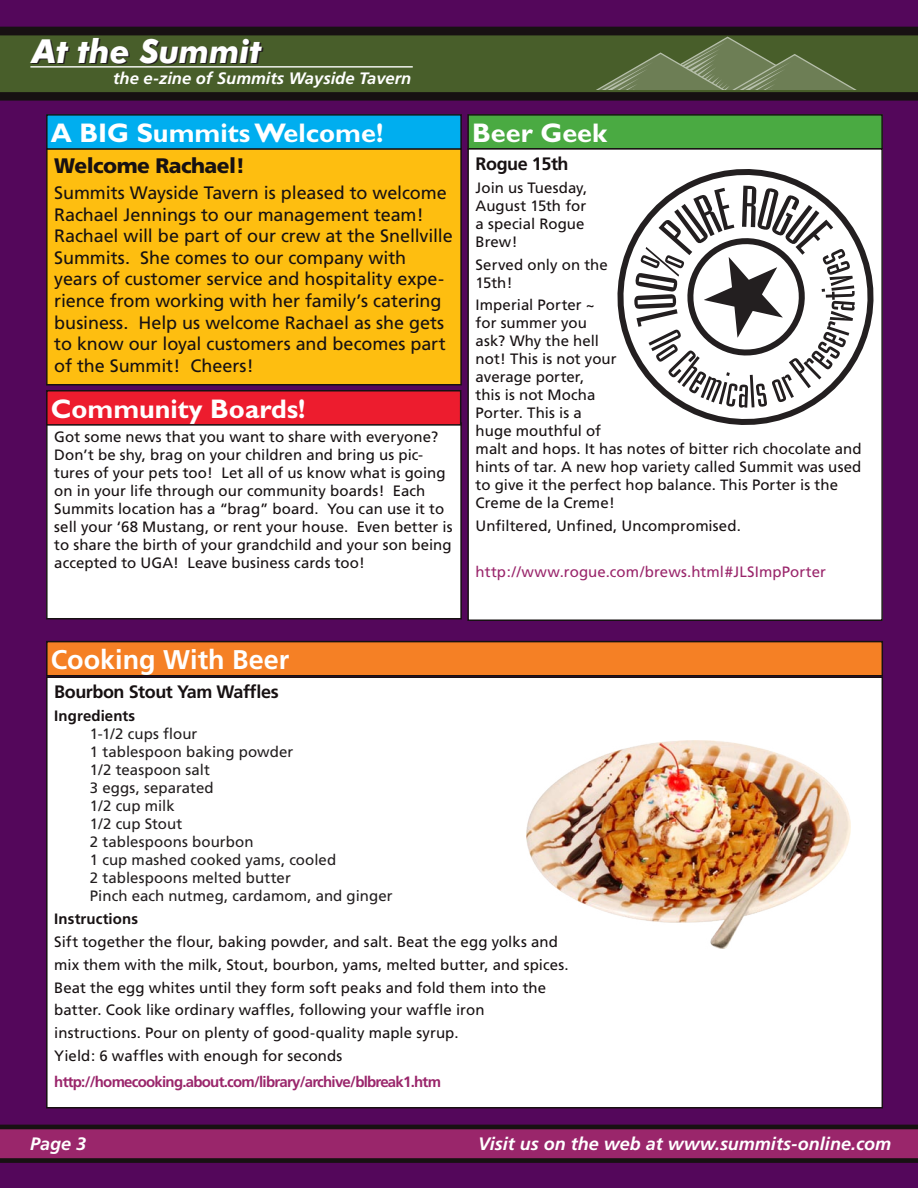
<style>
.page{position:relative;width:918px;height:1188px;background:#54075b}
.page>*{position:absolute;margin:0;border:0;box-sizing:border-box;transform-origin:0 0}
.t1{font:italic 700 33.15px "Futura BT";color:#fff}
.News_Box_Titles{font:700 27px "Gill Sans";color:#fff}
.News_Box_Titles-2{font:700 27px "Frutiger";color:#fff}
.Headers_in_Big_Stories{font:900 21px "Frutiger";letter-spacing:-.025em;color:#171112}
.Feature{font:18px/21.6px "Frutiger";letter-spacing:-.005em;color:#171112}
.Footer_Type{font:italic 700 18px "Frutiger";color:#fff}
.Heads_in_Shorts{font:700 18px "Frutiger";letter-spacing:-.025em;color:#171112}
.t2{font:italic 700 16.5px "Frutiger";color:#fff}
.Feature-2{font:15px/18px "Frutiger";letter-spacing:.005em;color:#171112}
.feature_-_recipe_-_ingred_list{font:15px "Frutiger";letter-spacing:.005em;color:#231f20}
.urls{font:700 15px "Frutiger";letter-spacing:-.05em;color:#9a266b}
.Feature-3{font:15px "Frutiger";letter-spacing:.005em;color:#9a266b}
.Feature-4{font:700 15px "Frutiger";letter-spacing:.005em;color:#171112}
</style>
<div class="page">
<svg style="left:0;top:1125px;width:918px;height:38px"></svg>
<svg style="left:0;top:27px;width:918px;height:74px"></svg>
<svg style="left:0;top:34px;width:918px;height:60px"></svg>
<hr style="left:30px;top:66px;width:383px;height:2px;background:#fff">
<svg style="left:567px;top:36px;width:324px;height:54px"></svg>
<div style="left:468px;top:115px;width:414px;height:34px;background:#4aaa42"></div>
<div style="left:467px;top:114px;width:416px;height:36px;border:2px solid #171112"></div>
<div style="left:47px;top:677px;width:835px;height:431px;background:#fff"></div>
<div style="left:46px;top:676px;width:837px;height:432px;border:2px solid #171112"></div>
<div style="left:47px;top:642px;width:835px;height:34px;background:#f58025"></div>
<div style="left:46px;top:641px;width:837px;height:35px;border:2px solid #171112"></div>
<div style="left:468px;top:149px;width:414px;height:471px;background:#fff"></div>
<div style="left:467px;top:148px;width:416px;height:473px;border:2px solid #171112"></div>
<img style="left:526px;top:741px;width:324px;height:207px">
<svg style="left:618px;top:169px;width:255px;height:256px"></svg>
<svg style="left:634px;top:186px;width:221px;height:222px"></svg>
<div style="left:47px;top:148px;width:414px;height:237px;background:#febe10"></div>
<div style="left:46px;top:148px;width:416px;height:237px;border:2px solid #171112"></div>
<div style="left:47px;top:115px;width:414px;height:34px;background:#00aeef"></div>
<div style="left:46px;top:114px;width:416px;height:36px;border:2px solid #171112"></div>
<div style="left:47px;top:423px;width:414px;height:196px;background:#fff"></div>
<div style="left:46px;top:422px;width:416px;height:197px;border:2px solid #171112"></div>
<div style="left:47px;top:391px;width:414px;height:34px;background:#ed1c2e"></div>
<div style="left:46px;top:390px;width:415px;height:36px;border:2px solid #171112"></div>
<p class="t1" style="left:32px;top:31px;width:231px">At the Summit</p>
<p class="t2" style="left:113px;top:68px;width:300px">the e-zine of Summits Wayside Tavern</p>
<p class="News_Box_Titles" style="left:51px;top:117px;width:334px">A BIG Summits Welcome!</p>
<p class="Headers_in_Big_Stories" style="left:54px;top:153px;width:192px">Welcome Rachael!</p>
<p class="Feature" style="left:54px;top:182px;width:400px">Summits Wayside Tavern is pleased to welcome Rachael Jennings to our management team!<br>Rachael will be part of our crew at the Snellville Summits. She comes to our company with years of customer service and hospitality expe&shy;rience from working with her family’s catering business. Help us welcome Rachael as she gets to know our loyal customers and becomes part of the Summit! Cheers!</p>
<p class="News_Box_Titles" style="left:51px;top:393px;width:256px">Community Boards!</p>
<p class="Feature-2" style="left:54px;top:428px;width:400px">Got some news that you want to share with everyone?<br>Don’t be shy, brag on your children and bring us pic&shy;tures of your pets too! Let all of us know what is going on in your life through our community boards! Each Summits location has a “brag” board. You can use it to sell your ‘68 Mustang, or rent your house. Even better is to share the birth of your grandchild and your son being accepted to UGA! Leave business cards too!</p>
<p class="News_Box_Titles" style="left:472px;top:117px;width:136px">Beer Geek</p>
<p class="Heads_in_Shorts" style="left:476px;top:153px;width:94px">Rogue 15th</p>
<p class="Feature-2" style="left:476px;top:179px;width:113px">Join us Tuesday,<br>August 15th for a special Rogue<br>Brew!</p>
<p class="Feature-2" style="left:476px;top:255px;width:134px">Served only on the<br>15th!</p>
<p class="Feature-2" style="left:476px;top:296px;width:387px">Imperial Porter ~<br>for summer you<br>ask? Why the hell<br>not! This is not your<br>average porter,<br>this is not Mocha<br>Porter. This is a<br>huge mouthful of<br>malt and hops. It has notes of bitter rich chocolate and hints of tar. A new hop variety called Summit was used to give it the perfect hop balance. This Porter is the<br>Creme de la Creme!</p>
<p class="Feature-2" style="left:476px;top:517px;width:267px">Unfiltered, Unfined, Uncompromised.</p>
<p class="Feature-3" style="left:476px;top:563px;width:352px">http://www.rogue.com/brews.html#JLSImpPorter</p>
<p class="News_Box_Titles-2" style="left:51px;top:644px;width:240px">Cooking With Beer</p>
<p class="Heads_in_Shorts" style="left:54px;top:681px;width:226px">Bourbon Stout Yam Waffles</p>
<p class="Feature-4" style="left:54px;top:707px;width:82px">Ingredients</p>
<p class="feature_-_recipe_-_ingred_list" style="left:90px;top:725px;width:109px">1-1/2 cups flour</p>
<p class="feature_-_recipe_-_ingred_list" style="left:90px;top:743px;width:205px">1 tablespoon baking powder</p>
<p class="feature_-_recipe_-_ingred_list" style="left:90px;top:761px;width:122px">1/2 teaspoon salt</p>
<p class="feature_-_recipe_-_ingred_list" style="left:90px;top:779px;width:125px">3 eggs, separated</p>
<p class="feature_-_recipe_-_ingred_list" style="left:90px;top:797px;width:86px">1/2 cup milk</p>
<p class="feature_-_recipe_-_ingred_list" style="left:90px;top:815px;width:94px">1/2 cup Stout</p>
<p class="feature_-_recipe_-_ingred_list" style="left:90px;top:833px;width:165px">2 tablespoons bourbon</p>
<p class="feature_-_recipe_-_ingred_list" style="left:90px;top:851px;width:248px">1 cup mashed cooked yams, cooled</p>
<p class="feature_-_recipe_-_ingred_list" style="left:90px;top:869px;width:202px">2 tablespoons melted butter</p>
<p class="feature_-_recipe_-_ingred_list" style="left:90px;top:887px;width:304px">Pinch each nutmeg, cardamom, and ginger</p>
<p class="Feature-4" style="left:54px;top:910px;width:85px">Instructions</p>
<p class="Feature-2" style="left:54px;top:933px;width:505px">Sift together the flour, baking powder, and salt. Beat the egg yolks and</p>
<p class="Feature-2" style="left:54px;top:956px;width:516px">mix them with the milk, Stout, bourbon, yams, melted butter, and spices.</p>
<p class="Feature-2" style="left:54px;top:978px;width:493px">Beat the egg whites until they form soft peaks and fold them into the</p>
<p class="Feature-2" style="left:54px;top:1001px;width:432px">batter. Cook like ordinary waffles, following your waffle iron</p>
<p class="Feature-2" style="left:54px;top:1024px;width:406px">instructions. Pour on plenty of good-quality maple syrup.</p>
<p class="Feature-2" style="left:54px;top:1047px;width:290px">Yield: 6 waffles with enough for seconds</p>
<p class="urls" style="left:54px;top:1073px;width:388px">http://homecooking.about.com/library/archive/blbreak1.htm</p>
<p class="Footer_Type" style="left:30px;top:1133px;width:58px">Page 3</p>
<p class="Footer_Type" style="left:478px;top:1134px;width:414px">Visit us on the web at www.summits-online.com</p>
</div>
